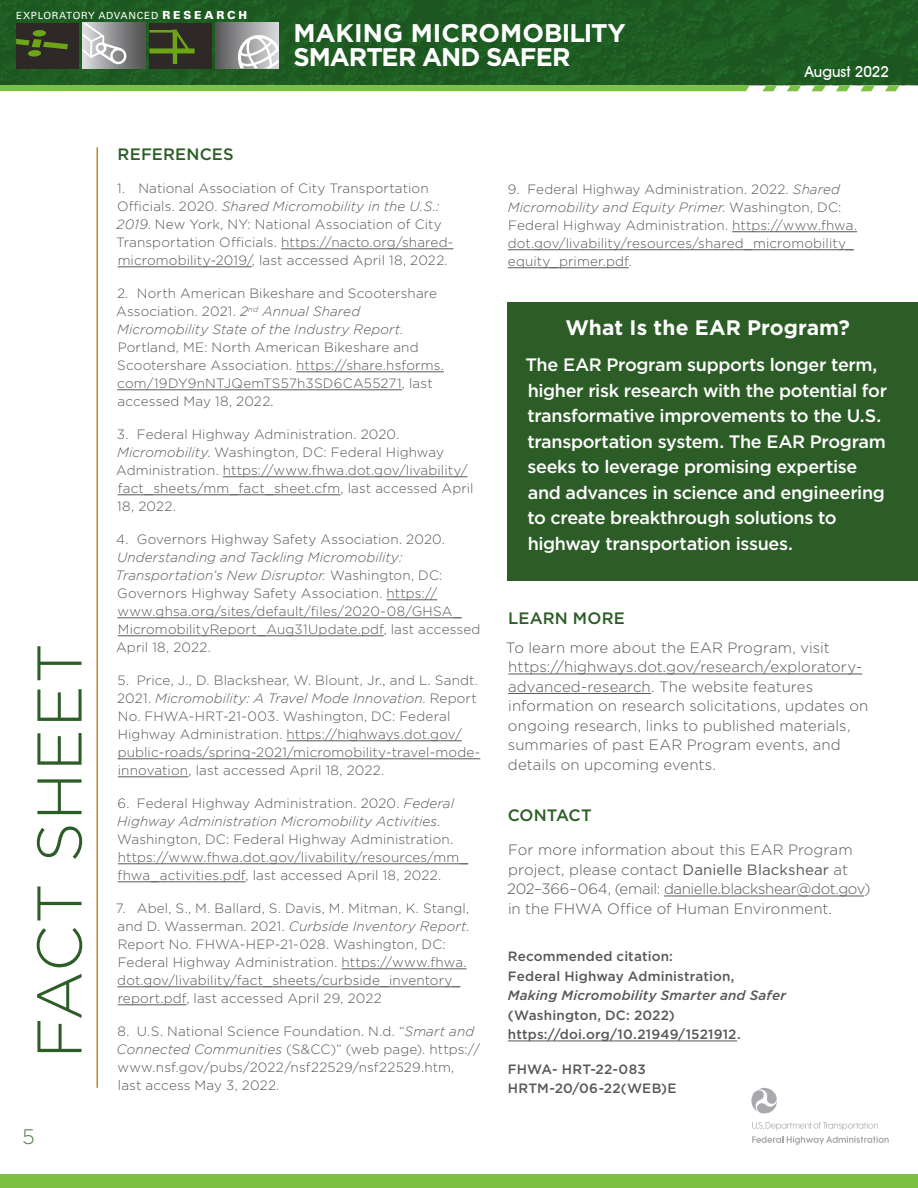
<style>
.page{position:relative;width:918px;height:1188px;background:#fff}
.page>*{position:absolute;margin:0;border:0;box-sizing:border-box;transform-origin:0 0}
.t1{font:300 63px "Gotham";letter-spacing:.025em;color:#2d5d27}
.t2{font:700 25.5px/24px "Gotham";letter-spacing:-.025em;color:#fff}
.t3{font:700 21px "Gotham";color:#fff}
.t4{font:300 21px "Gotham";color:#577d52}
.t5{font:500 18px/25.5px "Gotham";letter-spacing:-.02em;color:#fff}
.t6{font:500 16.5px "Gotham";letter-spacing:.01em;color:#2d5d27}
.t7{font:500 16.5px "Gotham";letter-spacing:-.01em;color:#2d5d27}
.t8{font:300 15px/19.5px "Gotham";color:#58575a}
.t9{font:500 15px "Avant Garde IT Cby BT";color:#fff}
.t10{font:300 13.5px/18px "Gotham";letter-spacing:.01em;color:#58575a}
.t11{font:500 13.5px/19.5px "Gotham";letter-spacing:.015em;color:#58575a}
.t12{font:9.9px "Univers LT Std";letter-spacing:.075em;color:#fff}
.s1{font-weight:900;font-size:11.1px}
.s2{font-style:italic}
.s3{font-weight:400}
</style>
<div class="page">
<img style="left:0;top:0;width:918px;height:85px">
<div style="left:0;top:1174px;width:918px;height:14px;background:#7bc142"></div>
<hr style="left:96px;top:147px;width:2px;height:941px;background:#ba8a26">
<svg style="left:0;top:85px;width:750px;height:6px;background:#7dc046"></svg>
<svg style="left:763px;top:86px;width:14px;height:5px"></svg>
<svg style="left:787px;top:86px;width:14px;height:5px"></svg>
<svg style="left:811px;top:86px;width:15px;height:5px"></svg>
<svg style="left:836px;top:86px;width:14px;height:5px"></svg>
<svg style="left:860px;top:86px;width:15px;height:5px"></svg>
<svg style="left:885px;top:86px;width:14px;height:5px"></svg>
<div style="left:149px;top:23px;width:63px;height:45px;background:#2e2926"></div>
<div style="left:216px;top:23px;width:63px;height:45px;background:linear-gradient(to right,#5c5c5d,#dcdddf)"></div>
<div style="left:83px;top:23px;width:62px;height:45px;background:linear-gradient(to right,#dbdcde,#4f4f50)"></div>
<div style="left:16px;top:23px;width:63px;height:45px;background:#2e2926"></div>
<svg style="left:16px;top:39px;width:52px;height:10px"></svg>
<div style="left:33px;top:30px;width:13px;height:7px;background:#6ea516;border-radius:50%"></div>
<div style="left:28px;top:50px;width:13px;height:7px;background:#6ea516;border-radius:50%"></div>
<svg style="left:81px;top:21px;width:47px;height:44px"></svg>
<svg style="left:148px;top:29px;width:44px;height:25px"></svg>
<div style="left:173px;top:30px;width:4px;height:34px;border:4px solid #6ea516"></div>
<svg style="left:233px;top:30px;width:46px;height:38px"></svg>
<svg style="left:752px;top:1122px;width:126px;height:8px"></svg>
<svg style="left:751px;top:1087px;width:26px;height:27px"></svg>
<svg style="left:752px;top:1136px;width:137px;height:9px"></svg>
<hr style="left:281px;top:248px;width:172px;height:1px;background:#58575a">
<hr style="left:118px;top:266px;width:134px;height:1px;background:#58575a">
<hr style="left:296px;top:371px;width:148px;height:1px;background:#58575a">
<hr style="left:117px;top:389px;width:285px;height:1px;background:#58575a">
<hr style="left:223px;top:476px;width:245px;height:1px;background:#58575a">
<hr style="left:118px;top:494px;width:223px;height:1px;background:#58575a">
<hr style="left:387px;top:599px;width:50px;height:1px;background:#58575a">
<hr style="left:117px;top:617px;width:345px;height:1px;background:#58575a">
<hr style="left:118px;top:635px;width:266px;height:1px;background:#58575a">
<hr style="left:287px;top:740px;width:175px;height:1px;background:#58575a">
<hr style="left:118px;top:758px;width:362px;height:1px;background:#58575a">
<hr style="left:118px;top:776px;width:71px;height:1px;background:#58575a">
<hr style="left:118px;top:863px;width:350px;height:1px;background:#58575a">
<hr style="left:118px;top:881px;width:128px;height:1px;background:#58575a">
<hr style="left:342px;top:968px;width:125px;height:1px;background:#58575a">
<hr style="left:117px;top:986px;width:343px;height:1px;background:#58575a">
<hr style="left:118px;top:1004px;width:68px;height:1px;background:#58575a">
<hr style="left:732px;top:231px;width:125px;height:1px;background:#58575a">
<hr style="left:508px;top:249px;width:346px;height:1px;background:#58575a">
<hr style="left:508px;top:267px;width:121px;height:1px;background:#58575a">
<hr style="left:508px;top:1041px;width:229px;height:1px;background:#58575a">
<hr style="left:508px;top:674px;width:354px;height:1px;background:#58575a">
<hr style="left:508px;top:693px;width:143px;height:1px;background:#58575a">
<hr style="left:664px;top:896px;width:200px;height:1px;background:#58575a">
<div style="left:508px;top:302px;width:410px;height:279px;background:#2d5d27"></div>
<p class="t12" style="left:16px;top:9px;width:232px">EXPLORATORY ADVANCED <span class="s1">R E S E A R C H</span></p>
<h2 class="t2" style="left:293px;top:20px;width:334px">MAKING MICROMOBILITY<br>SMARTER AND SAFER</h2>
<p class="t9" style="left:805px;top:63px;width:86px">August 2022</p>
<h1 class="t1" style="left:19px;top:1059px;width:417px;rotate:-90deg">FACT SHEET</h1>
<h3 class="t4" style="left:22px;top:1123px;width:14px">5</h3>
<h1 class="t6" style="left:118px;top:144px;width:118px">REFERENCES</h1>
<p class="t10" style="left:116px;top:179px;width:339px">1. National Association of City Transportation Officials. 2020. <span class="s2">Shared Micromobility in the U.S.:<br>2019</span>. New York, NY: National Association of City Transportation Officials. https://nacto.org/shared&shy;micromobility-2019/, last accessed April 18, 2022.</p>
<p class="t10" style="left:116px;top:284px;width:329px">2. North American Bikeshare and Scootershare Association. 2021. <span class="s2">2</span><sup>nd</sup> <span class="s2">Annual Shared Micromobility State of the Industry Report.<br></span>Portland, ME: North American Bikeshare and Scootershare Association. https://share.hsforms. com/19DY9nNTJQemTS57h3SD6CA55271, last accessed May 18, 2022.</p>
<p class="t10" style="left:116px;top:425px;width:359px">3. Federal Highway Administration. 2020.<br><span class="s2">Micromobility</span>. Washington, DC: Federal Highway Administration. https://www.fhwa.dot.gov/livability/ fact_sheets/mm_fact_sheet.cfm, last accessed April 18, 2022.</p>
<p class="t10" style="left:116px;top:530px;width:366px">4. Governors Highway Safety Association. 2020.<br><span class="s2">Understanding and Tackling Micromobility:<br>Transportation’s New Disruptor.</span> Washington, DC:<br>Governors Highway Safety Association. https:// www.ghsa.org/sites/default/files/2020-08/GHSA_ MicromobilityReport_Aug31Update.pdf, last accessed April 18, 2022.</p>
<p class="t10" style="left:117px;top:671px;width:365px">5. Price, J., D. Blackshear, W. Blount, Jr., and L. Sandt.<br>2021. <span class="s2">Micromobility: A Travel Mode Innovation</span>. Report No. FHWA-HRT-21-003. Washington, DC: Federal Highway Administration. https://highways.dot.gov/ public-roads/spring-2021/micromobility-travel-mode&shy;innovation, last accessed April 18, 2022.</p>
<p class="t10" style="left:117px;top:794px;width:353px">6. Federal Highway Administration. 2020. <span class="s2">Federal Highway Administration Micromobility Activities</span>.<br>Washington, DC: Federal Highway Administration. https://www.fhwa.dot.gov/livability/resources/mm_ fhwa_activities.pdf, last accessed April 18, 2022.</p>
<p class="t10" style="left:116px;top:899px;width:355px">7. Abel, S., M. Ballard, S. Davis, M. Mitman, K. Stangl, and D. Wasserman. 2021. <span class="s2">Curbside Inventory Report</span>.<br>Report No. FHWA-HEP-21-028. Washington, DC:<br>Federal Highway Administration. https://www.fhwa. dot.gov/livability/fact_sheets/curbside_inventory_ report.pdf, last accessed April 29, 2022</p>
<p class="t10" style="left:117px;top:1022px;width:365px">8. U.S. National Science Foundation. N.d. “<span class="s2">Smart and Connected Communities</span> (S&amp;CC)” (web page). https:// www.nsf.gov/pubs/2022/nsf22529/nsf22529.htm, last access May 3, 2022.</p>
<p class="t10" style="left:508px;top:180px;width:351px">9. Federal Highway Administration. 2022. <span class="s2">Shared Micromobility and Equity Primer</span>. Washington, DC:<br>Federal Highway Administration. https://www.fhwa. dot.gov/livability/resources/shared_micromobility_ equity_primer.pdf.</p>
<h1 class="t3" style="left:565px;top:314px;width:286px">What Is the EAR Program?</h1>
<p class="t5" style="left:525px;top:352px;width:363px">The EAR Program supports longer term, higher risk research with the potential for transformative improvements to the U.S. transportation system. The EAR Program seeks to leverage promising expertise and advances in science and engineering to create breakthrough solutions to highway transportation issues.</p>
<h1 class="t6" style="left:508px;top:608px;width:118px">LEARN MORE</h1>
<p class="t8" style="left:506px;top:638px;width:364px">To learn more about the EAR Program, visit https://highways.dot.gov/research/exploratory&shy;advanced-research. The website features information on research solicitations, updates on ongoing research, links to published materials, summaries of past EAR Program events, and details on upcoming events.</p>
<h1 class="t7" style="left:508px;top:804px;width:86px">CONTACT</h1>
<p class="t8" style="left:507px;top:840px;width:365px">For more information about this EAR Program project, please contact <span class="s3">Danielle Blackshear</span> at 202–366–064, (email: danielle.blackshear@dot.gov) in the FHWA Office of Human Environment.</p>
<p class="t11" style="left:508px;top:946px;width:280px">Recommended citation:<br>Federal Highway Administration,<br><span class="s2">Making Micromobility Smarter and Safer </span>(Washington, DC: 2022) https://doi.org/10.21949/1521912.</p>
<p class="t11" style="left:508px;top:1059px;width:139px">FHWA- HRT-22-083</p>
<p class="t11" style="left:508px;top:1078px;width:170px">HRTM-20/06-22(WEB)E</p>
</div>
